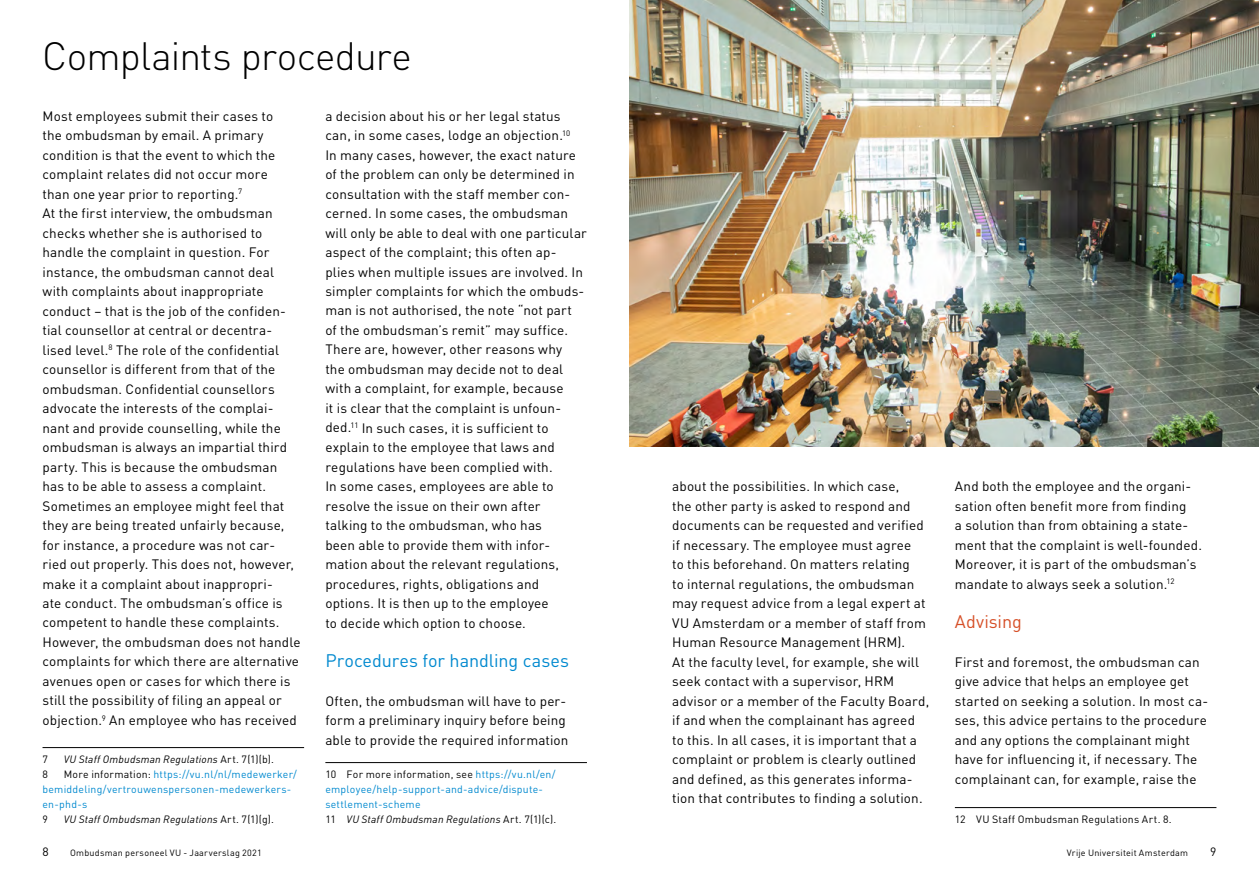
<style>
.page{position:relative;width:1259px;height:893px;background:#fff}
.page>*{position:absolute;margin:0;border:0;box-sizing:border-box;transform-origin:0 0}
.t1{font:300 39px "DIN Pro";letter-spacing:-.02em;color:#000}
.t2{font:18px "DIN Pro";color:#0089cf}
.t3{font:18px "DIN Pro";color:#d64f27}
.t4{font:13.5px/19.5px "DIN Pro";letter-spacing:.01em;color:#000}
.t5{font:12px "DIN Pro";color:#000}
.t6{font:10.5px/15px "DIN Pro";letter-spacing:.025em;color:#0089cf}
.t7{font:italic 10.5px "DIN Pro";letter-spacing:.02em;color:#000}
.t8{font:10.5px "DIN Pro";letter-spacing:.025em;color:#000}
.t9{font:9px "DIN Pro";letter-spacing:.03em;color:#000}
.s1{font-style:normal}
.s2{color:#000}
.s3{font-style:italic;color:#000}
</style>
<div class="page">
<hr style="left:955px;top:807px;width:261px;height:1px;background:#000">
<img style="left:629px;top:0;width:630px;height:446px">
<hr style="left:325px;top:762px;width:262px;height:1px;background:#000">
<hr style="left:43px;top:747px;width:261px;height:1px;background:#000">
<h1 class="t1" style="left:42px;top:26px;width:371px">Complaints procedure</h1>
<p class="t4" style="left:43px;top:105px;width:260px">Most employees submit their cases to<br>the ombudsman by email. A primary condition is that the event to which the complaint relates did not occur more<br>than one year prior to reporting.<sup>7<br></sup>At the first interview, the ombudsman checks whether she is authorised to handle the complaint in question. For instance, the ombudsman cannot deal with complaints about inappropriate conduct – that is the job of the confiden&shy;tial counsellor at central or decentra&shy;lised level.<sup>8</sup> The role of the confidential counsellor is different from that of the ombudsman. Confidential counsellors advocate the interests of the complai&shy;nant and provide counselling, while the ombudsman is always an impartial third party. This is because the ombudsman has to be able to assess a complaint.<br>Sometimes an employee might feel that they are being treated unfairly because, for instance, a procedure was not car&shy;ried out properly. This does not, however, make it a complaint about inappropri-<br>ate conduct. The ombudsman’s office is competent to handle these complaints.<br>However, the ombudsman does not handle complaints for which there are alternative avenues open or cases for which there is still the possibility of filing an appeal or objection.<sup>9</sup> An employee who has received</p>
<p class="t8" style="left:43px;top:750px;width:7px">7</p>
<p class="t7" style="left:64px;top:751px;width:212px">VU Staff Ombudsman Regulations <span class="s1">Art. 7(1)(b).</span></p>
<p class="t8" style="left:43px;top:765px;width:7px">8</p>
<p class="t6" style="left:43px;top:765px;width:256px;text-indent:21px"><span class="s2">More information:</span> https://vu.nl/nl/medewerker/ bemiddeling/vertrouwenspersonen-medewerkers&shy;en-phd-s</p>
<p class="t8" style="left:43px;top:810px;width:7px">9</p>
<p class="t7" style="left:64px;top:811px;width:212px">VU Staff Ombudsman Regulations <span class="s1">Art. 7(1)(g).</span></p>
<p class="t4" style="left:325px;top:105px;width:263px">a decision about his or her legal status can, in some cases, lodge an objection.<sup>10<br></sup>In many cases, however, the exact nature of the problem can only be determined in consultation with the staff member con&shy;cerned. In some cases, the ombudsman will only be able to deal with one particular aspect of the complaint; this often ap&shy;plies when multiple issues are involved. In simpler complaints for which the ombuds&shy;man is not authorised, the note “not part<br>of the ombudsman’s remit” may suffice.<br>There are, however, other reasons why<br>the ombudsman may decide not to deal with a complaint, for example, because<br>it is clear that the complaint is unfoun&shy;ded.<sup>11</sup> In such cases, it is sufficient to explain to the employee that laws and regulations have been complied with.<br>In some cases, employees are able to resolve the issue on their own after<br>talking to the ombudsman, who has<br>been able to provide them with infor&shy;mation about the relevant regulations, procedures, rights, obligations and options. It is then up to the employee<br>to decide which option to choose.</p>
<h2 class="t2" style="left:325px;top:646px;width:245px">Procedures for handling cases</h2>
<p class="t4" style="left:325px;top:690px;width:245px">Often, the ombudsman will have to per&shy;form a preliminary inquiry before being able to provide the required information</p>
<p class="t6" style="left:325px;top:765px;width:232px"><span class="s2">10 For more information, see</span> https://vu.nl/en/ employee/help-support-and-advice/dispute&shy;settlement-scheme<br><span class="s2">11</span> <span class="s3">VU Staff Ombudsman Regulations</span> <span class="s2">Art. 7(1)(c).</span></p>
<p class="t4" style="left:672px;top:475px;width:259px">about the possibilities. In which case,<br>the other party is asked to respond and documents can be requested and verified if necessary. The employee must agree<br>to this beforehand. On matters relating<br>to internal regulations, the ombudsman may request advice from a legal expert at VU Amsterdam or a member of staff from Human Resource Management (HRM).<br>At the faculty level, for example, she will seek contact with a supervisor, HRM advisor or a member of the Faculty Board, if and when the complainant has agreed to this. In all cases, it is important that a complaint or problem is clearly outlined and defined, as this generates informa&shy;tion that contributes to finding a solution.</p>
<p class="t4" style="left:955px;top:475px;width:249px">And both the employee and the organi&shy;sation often benefit more from finding<br>a solution than from obtaining a state&shy;ment that the complaint is well-founded.<br>Moreover, it is part of the ombudsman’s mandate to always seek a solution.<sup>12</sup></p>
<h2 class="t3" style="left:955px;top:607px;width:68px">Advising</h2>
<p class="t4" style="left:955px;top:651px;width:255px">First and foremost, the ombudsman can give advice that helps an employee get started on seeking a solution. In most ca&shy;ses, this advice pertains to the procedure and any options the complainant might have for influencing it, if necessary. The complainant can, for example, raise the</p>
<p class="t8" style="left:955px;top:810px;width:218px">12 VU Staff Ombudsman Regulations Art. 8.</p>
<p class="t5" style="left:43px;top:842px;width:8px">8</p>
<p class="t9" style="left:70px;top:845px;width:193px">Ombudsman personeel VU - Jaarverslag 2021</p>
<p class="t9" style="left:1066px;top:846px;width:123px">Vrije Universiteit Amsterdam</p>
<p class="t5" style="left:1210px;top:842px;width:8px">9</p>
</div>
